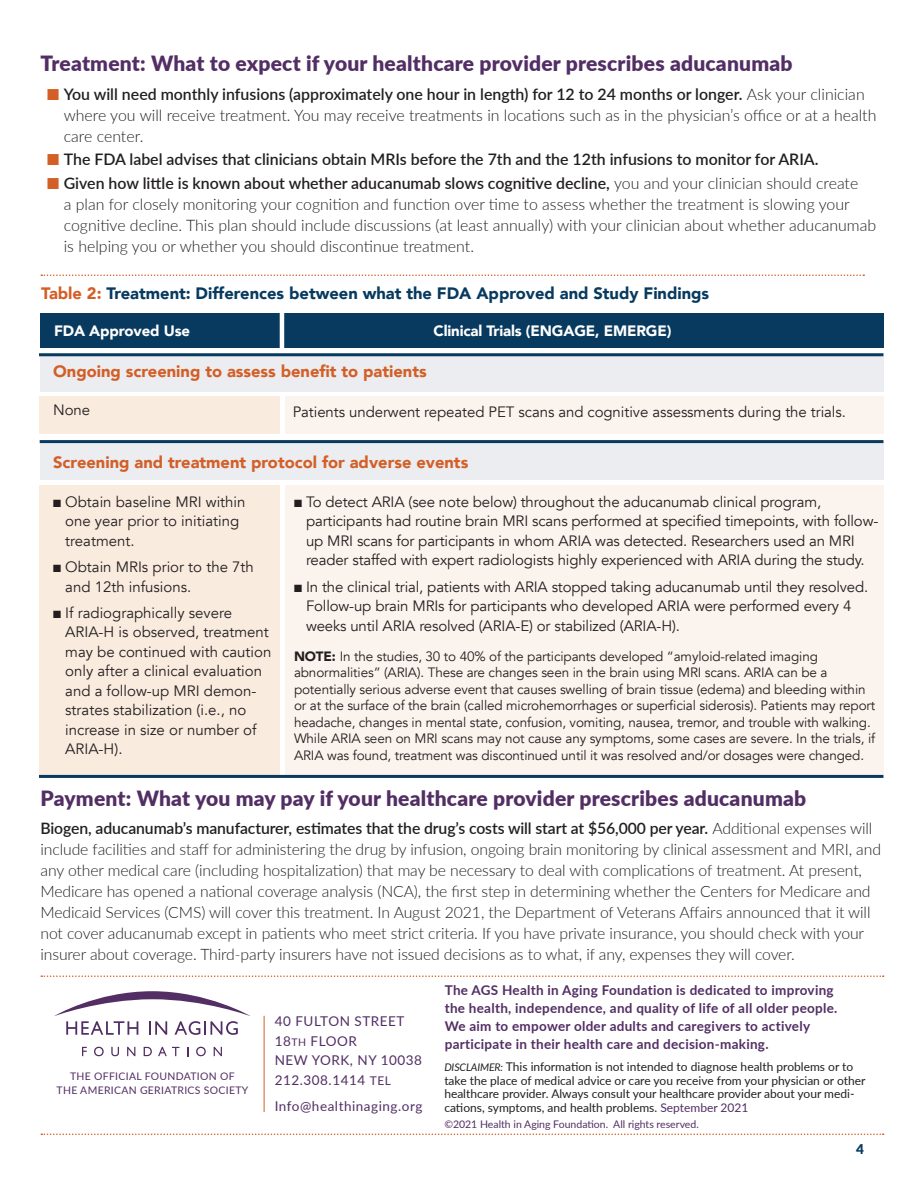
<style>
.page{position:relative;width:918px;height:1188px;background:#fff}
.page>*{position:absolute;margin:0;border:0;box-sizing:border-box;transform-origin:0 0}
.t1{font:900 21px "Lato";letter-spacing:.01em;color:#522e64}
.t2{font:900 16.5px "Avenir";color:#d35f27}
.t3{font:900 16.5px "Avenir";color:#083a5f}
.t4{font:300 15.9px/21px "Lato";color:#231f20}
.t5{font:600 15.9px "Lato";color:#231f20}
.t6{font:300 15.75px/21px "Lato";letter-spacing:-.005em;color:#231f20}
.t7{font:15px/19.5px "Avenir";letter-spacing:-.01em;color:#231f20}
.t8{font:900 15px "Avenir";letter-spacing:-.01em;color:#fff}
.t9{font:13.5px/16.5px "Avenir";letter-spacing:-.01em;color:#231f20}
.t10{font:700 13.5px/18px "Lato";letter-spacing:.02em;color:#522e64}
.t11{font:13.5px/19.5px "Lato";letter-spacing:.04em;color:#522e64}
.t12{font:900 13.5px "Lato";color:#083a5f}
.t13{font:12px/13.5px "Lato";color:#231f20}
.t14{font:10.5px/14.4px "Lato";letter-spacing:.03em;color:#522e64;text-align:center}
.t15{font:10.5px "Lato";color:#522e64}
.s1{color:#d35f27}
.s2{font-weight:600}
.s3{font-weight:900}
.s4{font-size:10.5px}
.s5{font-size:12px}
.s6{font-style:italic;font-size:10.5px}
.s7{color:#522e64}
</style>
<div class="page">
<div style="left:40px;top:441px;width:843px;height:39px;background:#ebedf1"></div>
<div style="left:285px;top:396px;width:598px;height:38px;background:#fbf4ee"></div>
<div style="left:40px;top:353px;width:843px;height:38px;background:#ebedf1"></div>
<div style="left:40px;top:396px;width:240px;height:38px;background:#faebdf"></div>
<div style="left:40px;top:314px;width:843px;height:34px;background:#083a5f"></div>
<hr style="left:40px;top:440px;width:843px;height:3px;background:#083a5f">
<hr style="left:280px;top:311px;width:4px;height:38px;background:#fff">
<div style="left:285px;top:486px;width:598px;height:292px;background:#fbf4ee"></div>
<div style="left:40px;top:486px;width:240px;height:292px;background:#faebdf"></div>
<hr style="left:39px;top:775px;width:844px;height:3px;background:#083a5f">
<hr style="left:39px;top:353px;width:844px;height:3px;background:#083a5f">
<svg style="left:41px;top:975px;width:843px;height:2px"></svg>
<svg style="left:82px;top:1047px;width:5px;height:9px"></svg>
<svg style="left:94px;top:1047px;width:10px;height:9px"></svg>
<svg style="left:111px;top:1047px;width:8px;height:9px"></svg>
<svg style="left:127px;top:1047px;width:8px;height:9px"></svg>
<svg style="left:144px;top:1047px;width:8px;height:9px"></svg>
<svg style="left:158px;top:1047px;width:21px;height:9px"></svg>
<svg style="left:196px;top:1047px;width:10px;height:9px"></svg>
<svg style="left:214px;top:1047px;width:8px;height:9px"></svg>
<svg style="left:54px;top:991px;width:196px;height:44px"></svg>
<svg style="left:41px;top:1134px;width:843px;height:1px"></svg>
<hr style="left:264px;top:1016px;width:1px;height:96px;background:#d35f27">
<svg style="left:41px;top:274px;width:823px;height:2px"></svg>
<p class="t1" style="left:40px;top:47px;width:754px">Treatment: What to expect if your healthcare provider prescribes aducanumab</p>
<p class="t4" style="left:64px;top:83px;width:814px;text-indent:-17px"><span class="s1">■</span> <span class="s2">You will need monthly infusions (approximately one hour in length) for 12 to 24 months or longer.</span> Ask your clinician where you will receive treatment. You may receive treatments in locations such as in the physician’s office or at a health care center.</p>
<p class="t5" style="left:47px;top:148px;width:773px"><span class="s1">■</span> The FDA label advises that clinicians obtain MRIs before the 7th and the 12th infusions to monitor for ARIA.</p>
<p class="t4" style="left:64px;top:172px;width:814px;text-indent:-17px"><span class="s1">■</span> <span class="s2">Given how little is known about whether aducanumab slows cognitive decline,</span> you and your clinician should create<br>a plan for closely monitoring your cognition and function over time to assess whether the treatment is slowing your cognitive decline. This plan should include discussions (at least annually) with your clinician about whether aducanumab is helping you or whether you should discontinue treatment.</p>
<p class="t3" style="left:41px;top:279px;width:670px"><span class="s1">Table 2:</span> Treatment: Differences between what the FDA Approved and Study Findings</p>
<p class="t8" style="left:54px;top:318px;width:138px">FDA Approved Use</p>
<p class="t8" style="left:434px;top:318px;width:239px">Clinical Trials (ENGAGE, EMERGE)</p>
<p class="t2" style="left:53px;top:358px;width:375px">Ongoing screening to assess benefit to patients</p>
<p class="t7" style="left:293px;top:402px;width:555px">Patients underwent repeated PET scans and cognitive assessments during the trials.</p>
<p class="t7" style="left:53px;top:401px;width:39px">None</p>
<p class="t2" style="left:53px;top:448px;width:417px">Screening and treatment protocol for adverse events</p>
<p class="t7" style="left:65px;top:492px;width:182px;text-indent:-12px">■ Obtain baseline MRI within one year prior to initiating treatment.</p>
<p class="t7" style="left:65px;top:557px;width:190px;text-indent:-12px">■ Obtain MRIs prior to the 7th and 12th infusions.</p>
<p class="t7" style="left:65px;top:603px;width:208px;text-indent:-12px">■ If radiographically severe<br>ARIA-H is observed, treatment may be continued with caution only after a clinical evaluation and a follow-up MRI demon&shy;strates stabilization (i.e., no increase in size or number of<br>ARIA-H).</p>
<p class="t7" style="left:306px;top:492px;width:574px;text-indent:-12px">■ To detect ARIA (see note below) throughout the aducanumab clinical program, participants had routine brain MRI scans performed at specified timepoints, with follow&shy;up MRI scans for participants in whom ARIA was detected. Researchers used an MRI reader staffed with expert radiologists highly experienced with ARIA during the study.</p>
<p class="t7" style="left:306px;top:577px;width:564px;text-indent:-12px">■ In the clinical trial, patients with ARIA stopped taking aducanumab until they resolved.<br>Follow-up brain MRIs for participants who developed ARIA were performed every 4 weeks until ARIA resolved (ARIA-E) or stabilized (ARIA-H).</p>
<p class="t9" style="left:294px;top:648px;width:583px"><span class="s3">NOTE:</span> In the studies, 30 to 40% of the participants developed “amyloid-related imaging abnormalities” (ARIA). These are changes seen in the brain using MRI scans. ARIA can be a potentially serious adverse event that causes swelling of brain tissue (edema) and bleeding within or at the surface of the brain (called microhemorrhages or superficial siderosis). Patients may report headache, changes in mental state, confusion, vomiting, nausea, tremor, and trouble with walking.<br>While ARIA seen on MRI scans may not cause any symptoms, some cases are severe. In the trials, if ARIA was found, treatment was discontinued until it was resolved and/or dosages were changed.</p>
<p class="t1" style="left:40px;top:782px;width:767px">Payment: What you may pay if your healthcare provider prescribes aducanumab</p>
<p class="t6" style="left:40px;top:817px;width:842px"><span class="s2">Biogen, aducanumab’s manufacturer, estimates that the drug’s costs will start at $56,000 per year.</span> Additional expenses will include facilities and staff for administering the drug by infusion, ongoing brain monitoring by clinical assessment and MRI, and any other medical care (including hospitalization) that may be necessary to deal with complications of treatment. At present, Medicare has opened a national coverage analysis (NCA), the first step in determining whether the Centers for Medicare and Medicaid Services (CMS) will cover this treatment. In August 2021, the Department of Veterans Affairs announced that it will not cover aducanumab except in patients who meet strict criteria. If you have private insurance, you should check with your insurer about coverage. Third-party insurers have not issued decisions as to what, if any, expenses they will cover.</p>
<p class="t14" style="left:57px;top:1068px;width:193px">THE OFFICIAL FOUNDATION OF<br>THE AMERICAN GERIATRICS SOCIETY</p>
<p class="t11" style="left:275px;top:1011px;width:131px">40 FULTON STREET<br>18<span class="s4">TH</span> FLOOR</p>
<p class="t11" style="left:275px;top:1050px;width:149px">NEW YORK, NY 10038</p>
<p class="t11" style="left:275px;top:1070px;width:118px">212.308.1414 <span class="s5">TEL</span></p>
<p class="t11" style="left:275px;top:1096px;width:149px">Info@healthinaging.org</p>
<p class="t10" style="left:445px;top:981px;width:394px">The AGS Health in Aging Foundation is dedicated to improving the health, independence, and quality of life of all older people.<br>We aim to empower older adults and caregivers to actively participate in their health care and decision-making.</p>
<p class="t13" style="left:444px;top:1060px;width:423px"><span class="s6">DISCLAIMER:</span> This information is not intended to diagnose health problems or to take the place of medical advice or care you receive from your physician or other healthcare provider. Always consult your healthcare provider about your medi&shy;cations, symptoms, and health problems. <span class="s7">September 2021</span></p>
<p class="t15" style="left:444px;top:1116px;width:256px">©2021 Health in Aging Foundation. All rights reserved.</p>
<p class="t12" style="left:856px;top:1139px;width:9px">4</p>
</div>
